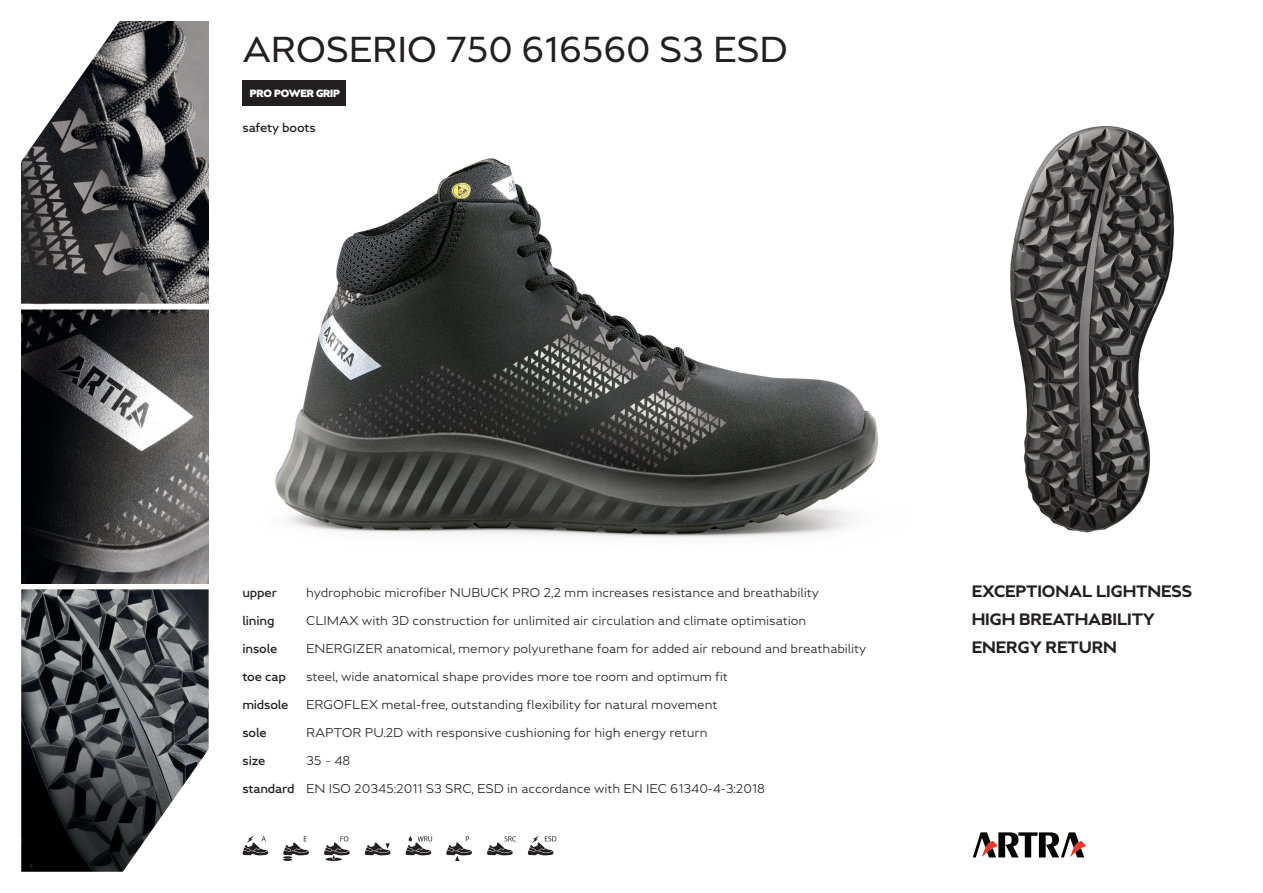
<style>
.page{position:relative;width:1263px;height:893px;background:#fff}
.page>*{position:absolute;margin:0;border:0;box-sizing:border-box;transform-origin:0 0}
.NAZOV{font:36px "Greenwich";letter-spacing:-.01em;color:#231f20}
.Benefit{font:700 16.5px "Greenwich";letter-spacing:-.01em;color:#231f20}
.popis{font:300 12.75px "Greenwich";letter-spacing:-.01em;color:#231f20}
.info{font:500 12.75px "Greenwich";letter-spacing:-.01em;color:#231f20}
.kategoria{font:500 12.75px "Greenwich";letter-spacing:-.01em;color:#231f20}
.t1{font:900 10.5px "Greenwich";letter-spacing:-.02em;color:#fff}
</style>
<div class="page">
<img style="left:21px;top:589px;width:188px;height:283px">
<img style="left:1010px;top:126px;width:165px;height:407px">
<img style="left:275px;top:158px;width:604px;height:380px">
<img style="left:21px;top:21px;width:188px;height:283px">
<img style="left:21px;top:310px;width:188px;height:273px">
<svg style="left:243px;top:836px;width:25px;height:19px"></svg>
<svg style="left:283px;top:836px;width:26px;height:25px"></svg>
<svg style="left:324px;top:836px;width:26px;height:25px"></svg>
<svg style="left:365px;top:842px;width:26px;height:13px"></svg>
<svg style="left:406px;top:836px;width:26px;height:19px"></svg>
<svg style="left:446px;top:836px;width:26px;height:25px"></svg>
<svg style="left:487px;top:836px;width:29px;height:19px"></svg>
<svg style="left:528px;top:836px;width:28px;height:19px"></svg>
<svg style="left:115px;top:738px;width:94px;height:134px"></svg>
<svg style="left:21px;top:21px;width:105px;height:150px"></svg>
<div style="left:242px;top:81px;width:104px;height:25px;background:#231f20"></div>
<svg style="left:973px;top:832px;width:113px;height:25px"></svg>
<p class="NAZOV" style="left:242px;top:28px;width:547px">AROSERIO 750 616560 S3 ESD</p>
<p class="t1" style="left:250px;top:87px;width:92px">PRO POWER GRIP</p>
<p class="kategoria" style="left:242px;top:120px;width:75px">safety boots</p>
<p class="info" style="left:242px;top:584px;width:36px">upper</p>
<p class="popis" style="left:306px;top:584px;width:514px">hydrophobic microfiber NUBUCK PRO 2,2 mm increases resistance and breathability</p>
<p class="info" style="left:242px;top:612px;width:34px">lining</p>
<p class="popis" style="left:306px;top:612px;width:502px">CLIMAX with 3D construction for unlimited air circulation and climate optimisation</p>
<p class="info" style="left:242px;top:640px;width:37px">insole</p>
<p class="popis" style="left:306px;top:640px;width:562px">ENERGIZER anatomical, memory polyurethane foam for added air rebound and breathability</p>
<p class="info" style="left:242px;top:669px;width:45px">toe cap</p>
<p class="popis" style="left:306px;top:669px;width:423px">steel, wide anatomical shape provides more toe room and optimum fit</p>
<p class="info" style="left:242px;top:697px;width:48px">midsole</p>
<p class="popis" style="left:306px;top:697px;width:413px">ERGOFLEX metal-free, outstanding flexibility for natural movement</p>
<p class="info" style="left:242px;top:725px;width:26px">sole</p>
<p class="popis" style="left:306px;top:725px;width:403px">RAPTOR PU.2D with responsive cushioning for high energy return</p>
<p class="info" style="left:242px;top:753px;width:25px">size</p>
<p class="popis" style="left:306px;top:753px;width:46px">35 – 48</p>
<p class="info" style="left:242px;top:781px;width:54px">standard</p>
<p class="popis" style="left:306px;top:781px;width:460px">EN ISO 20345:2011 S3 SRC, ESD in accordance with EN IEC 61340-4-3:2018</p>
<p class="Benefit" style="left:972px;top:581px;width:222px">EXCEPTIONAL LIGHTNESS</p>
<p class="Benefit" style="left:972px;top:609px;width:185px">HIGH BREATHABILITY</p>
<p class="Benefit" style="left:972px;top:638px;width:147px">ENERGY RETURN</p>
</div>
